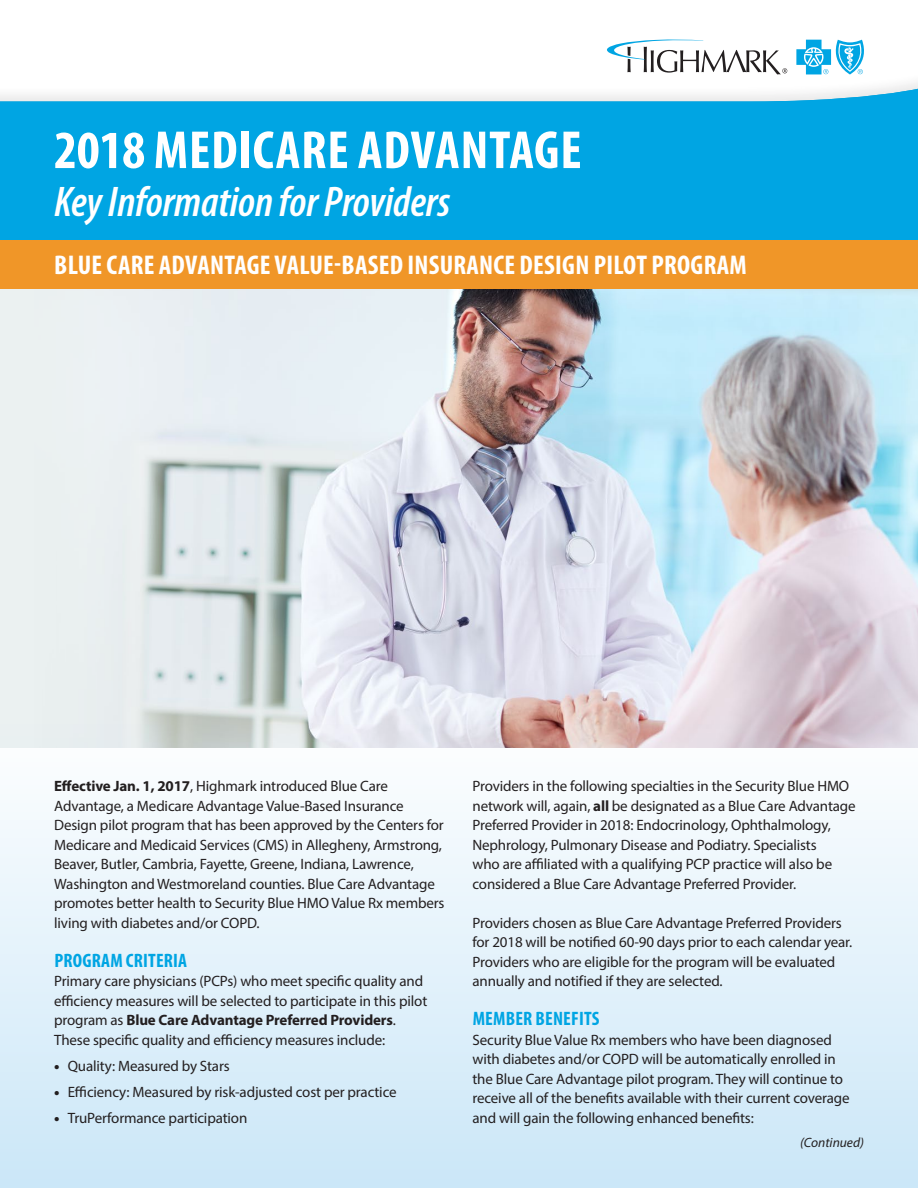
<style>
.page{position:relative;width:918px;height:1188px;background:#fff}
.page>*{position:absolute;margin:0;border:0;box-sizing:border-box;transform-origin:0 0}
.t1{font:700 condensed 54px "Myriad Pro";letter-spacing:.015em;color:#fff}
.t2{font:italic 600 condensed 43.05px "Myriad Pro";letter-spacing:-.005em;color:#fff}
.t3{font:700 condensed 27.15px "Myriad Pro";letter-spacing:.01em;color:#fff}
.t4{font:700 condensed 19.5px "Myriad Pro";letter-spacing:.01em;color:#00a5e3}
.t5{font:15px/19.5px "Myriad Pro";letter-spacing:-.01em;color:#231f20}
.t6{font:italic 13.5px "Myriad Pro";color:#231f20}
.s1{font-weight:700}
.s2{font-weight:900}
</style>
<div class="page">
<div style="left:0;top:284px;width:918px;height:463px;background:#ebf1f1"></div>
<img style="left:35px;top:288px;width:883px;height:437px">
<div style="left:0;top:240px;width:918px;height:48px;background:#f09628"></div>
<svg style="left:0;top:725px;width:918px;height:463px"></svg>
<div style="left:0;top:74px;width:918px;height:166px;background:#00a5e3"></div>
<div style="left:0;top:0;width:918px;height:103px;background:#231f20;opacity:.1"></div>
<svg style="left:607px;top:39px;width:180px;height:35px"></svg>
<svg style="left:796px;top:40px;width:74px;height:34px"></svg>
<h1 class="t1" style="left:54px;top:116px;width:529px">2018 MEDICARE ADVANTAGE</h1>
<h2 class="t2" style="left:54px;top:175px;width:398px">Key Information for Providers</h2>
<h3 class="t3" style="left:54px;top:248px;width:694px">BLUE CARE ADVANTAGE VALUE-BASED INSURANCE DESIGN PILOT PROGRAM</h3>
<p class="t5" style="left:54px;top:776px;width:392px"><span class="s1">Effective Jan. 1, 2017</span>, Highmark introduced Blue Care Advantage, a Medicare Advantage Value-Based Insurance Design pilot program that has been approved by the Centers for Medicare and Medicaid Services (CMS) in Allegheny, Armstrong, Beaver, Butler, Cambria, Fayette, Greene, Indiana, Lawrence, Washington and Westmoreland counties. Blue Care Advantage promotes better health to Security Blue HMO Value Rx members living with diabetes and/or COPD.</p>
<h3 class="t4" style="left:54px;top:948px;width:134px">PROGRAM CRITERIA</h3>
<p class="t5" style="left:54px;top:971px;width:375px">Primary care physicians (PCPs) who meet specific quality and efficiency measures will be selected to participate in this pilot program as <span class="s1">Blue Care Advantage Preferred Providers</span>.<br>These specific quality and efficiency measures include:</p>
<p class="t5" style="left:54px;top:1056px;width:177px"><span class="s2">•</span> Quality: Measured by Stars</p>
<p class="t5" style="left:54px;top:1082px;width:344px"><span class="s2">•</span> Efficiency: Measured by risk-adjusted cost per practice</p>
<p class="t5" style="left:54px;top:1108px;width:195px"><span class="s2">•</span> TruPerformance participation</p>
<p class="t5" style="left:473px;top:776px;width:385px">Providers in the following specialties in the Security Blue HMO network will, again, <span class="s1">all</span> be designated as a Blue Care Advantage Preferred Provider in 2018: Endocrinology, Ophthalmology, Nephrology, Pulmonary Disease and Podiatry. Specialists<br>who are affiliated with a qualifying PCP practice will also be considered a Blue Care Advantage Preferred Provider.</p>
<p class="t5" style="left:473px;top:913px;width:381px">Providers chosen as Blue Care Advantage Preferred Providers for 2018 will be notified 60-90 days prior to each calendar year.<br>Providers who are eligible for the program will be evaluated annually and notified if they are selected.</p>
<h3 class="t4" style="left:473px;top:1006px;width:128px">MEMBER BENEFITS</h3>
<p class="t5" style="left:472px;top:1030px;width:379px">Security Blue Value Rx members who have been diagnosed with diabetes and/or COPD will be automatically enrolled in the Blue Care Advantage pilot program. They will continue to receive all of the benefits available with their current coverage and will gain the following enhanced benefits:</p>
<p class="t6" style="left:800px;top:1134px;width:65px">(Continued)</p>
</div>
